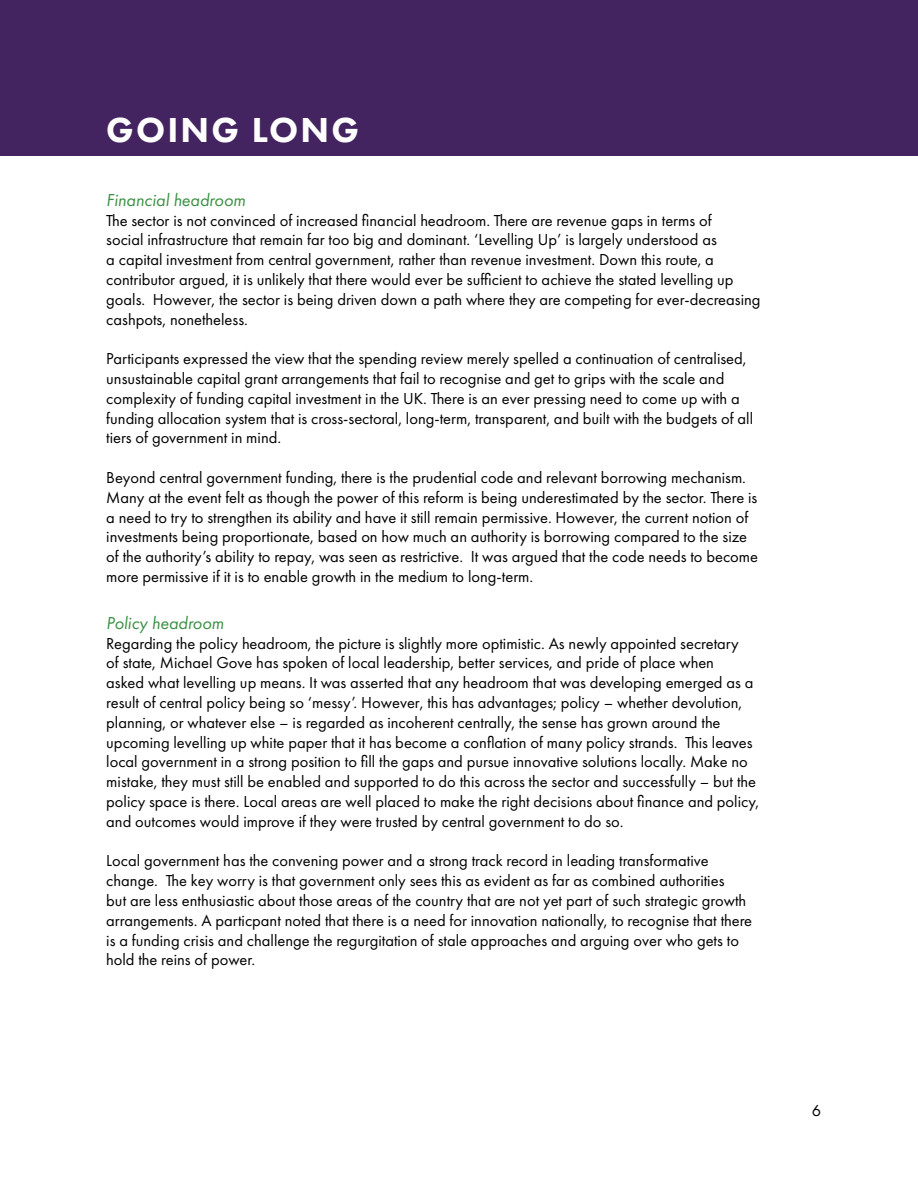
<style>
.page{position:relative;width:918px;height:1188px;background:#fff}
.page>*{position:absolute;margin:0;border:0;box-sizing:border-box;transform-origin:0 0}
.t1{font:800 36px "Futura PT";letter-spacing:.06em;color:#fefefe}
.t2{font:italic 18px "Futura PT";color:#3b9043}
.t3{font:16.5px/19.8px "Futura PT";color:#000}
</style>
<div class="page">
<div style="left:0;top:0;width:918px;height:156px;background:#442361"></div>
<h1 class="t1" style="left:106px;top:107px;width:254px">GOING LONG</h1>
<p class="t2" style="left:106px;top:189px;width:141px">Financial headroom</p>
<p class="t3" style="left:106px;top:210px;width:656px">The sector is not convinced of increased financial headroom. There are revenue gaps in terms of<br>social infrastructure that remain far too big and dominant. ‘Levelling Up’ is largely understood as<br>a capital investment from central government, rather than revenue investment. Down this route, a contributor argued, it is unlikely that there would ever be sufficient to achieve the stated levelling up goals. However, the sector is being driven down a path where they are competing for ever-decreasing cashpots, nonetheless.</p>
<p class="t3" style="left:106px;top:349px;width:648px">Participants expressed the view that the spending review merely spelled a continuation of centralised, unsustainable capital grant arrangements that fail to recognise and get to grips with the scale and complexity of funding capital investment in the UK. There is an ever pressing need to come up with a funding allocation system that is cross-sectoral, long-term, transparent, and built with the budgets of all tiers of government in mind.</p>
<p class="t3" style="left:106px;top:467px;width:653px">Beyond central government funding, there is the prudential code and relevant borrowing mechanism.<br>Many at the event felt as though the power of this reform is being underestimated by the sector. There is a need to try to strengthen its ability and have it still remain permissive. However, the current notion of investments being proportionate, based on how much an authority is borrowing compared to the size of the authority’s ability to repay, was seen as restrictive. It was argued that the code needs to become more permissive if it is to enable growth in the medium to long-term.</p>
<p class="t2" style="left:106px;top:612px;width:119px">Policy headroom</p>
<p class="t3" style="left:106px;top:633px;width:655px">Regarding the policy headroom, the picture is slightly more optimistic. As newly appointed secretary<br>of state, Michael Gove has spoken of local leadership, better services, and pride of place when<br>asked what levelling up means. It was asserted that any headroom that was developing emerged as a result of central policy being so ‘messy’. However, this has advantages; policy – whether devolution, planning, or whatever else – is regarded as incoherent centrally, the sense has grown around the upcoming levelling up white paper that it has become a conflation of many policy strands. This leaves local government in a strong position to fill the gaps and pursue innovative solutions locally. Make no mistake, they must still be enabled and supported to do this across the sector and successfully – but the policy space is there. Local areas are well placed to make the right decisions about finance and policy, and outcomes would improve if they were trusted by central government to do so.</p>
<p class="t3" style="left:106px;top:851px;width:647px">Local government has the convening power and a strong track record in leading transformative change. The key worry is that government only sees this as evident as far as combined authorities<br>but are less enthusiastic about those areas of the country that are not yet part of such strategic growth arrangements. A particpant noted that there is a need for innovation nationally, to recognise that there is a funding crisis and challenge the regurgitation of stale approaches and arguing over who gets to hold the reins of power.</p>
<p class="t3" style="left:812px;top:1100px;width:11px">6</p>
</div>
